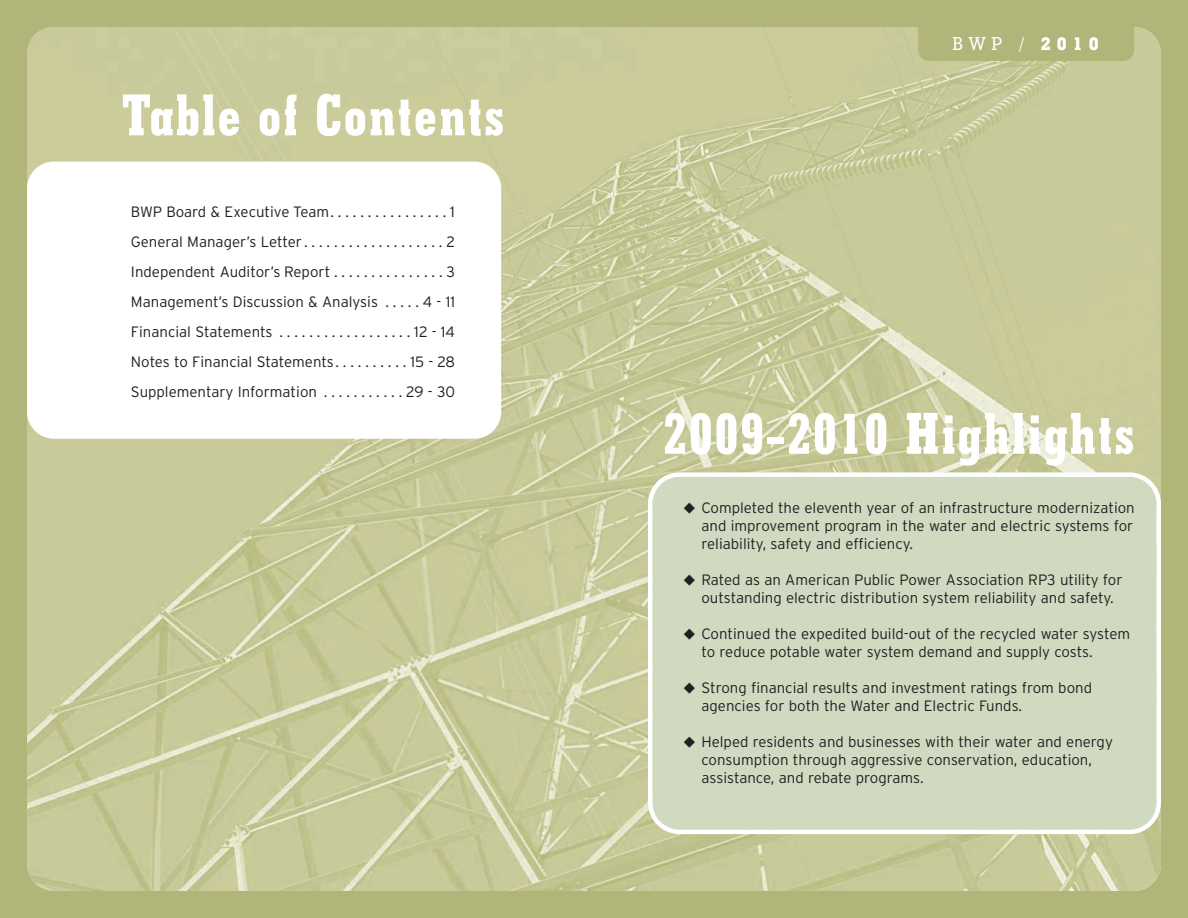
<style>
.page{position:relative;width:1188px;height:918px;background:#b1b579}
.page>*{position:absolute;margin:0;border:0;box-sizing:border-box;transform-origin:0 0}
.t1{font:60px "Geometric Slab 703 BT Xtra Bold Cond";letter-spacing:.04em;color:#fff}
.t2{font:500 18px "Geometric Slab 703 BT";color:#fff}
.t3{font:300 15px/18px "Interstate";color:#231f20}
.s1{font-family:"Geometric Slab 703 BT Xtra";font-weight:700}
</style>
<div class="page">
<img style="left:27px;top:27px;width:1134px;height:864px;border-radius:27px">
<div style="left:27px;top:162px;width:474px;height:277px;background:#fff;border-radius:27px"></div>
<div style="left:648px;top:472px;width:513px;height:362px;background:#d0dac1"></div>
<div style="left:918px;top:14px;width:216px;height:47px;background:#b1b579;border-radius:11px"></div>
<h1 class="t1" style="left:122px;top:94px;width:384px">Table of Contents</h1>
<p class="t3" style="left:131px;top:196px;width:326px;line-height:30px;text-align:justify">BWP Board &amp; Executive Team. . . . . . . . . . . . . . . . 1<br>General Manager’s Letter . . . . . . . . . . . . . . . . . . . 2<br>Independent Auditor’s Report . . . . . . . . . . . . . . . 3<br>Management’s Discussion &amp; Analysis . . . . . 4 - 11<br>Financial Statements . . . . . . . . . . . . . . . . . . 12 - 14<br>Notes to Financial Statements. . . . . . . . . . 15 - 28<br>Supplementary Information . . . . . . . . . . . 29 - 30</p>
<p class="t2" style="left:953px;top:37px;width:148px">BWP / <span class="s1">2010</span></p>
<h1 class="t1" style="left:664px;top:413px;width:472px">2009-2010 Highlights</h1>
<p class="t3" style="left:701px;top:498px;width:435px;text-align:justify;text-indent:-19px">◆ Completed the eleventh year of an infrastructure modernization and improvement program in the water and electric systems for reliability, safety and efficiency.</p>
<p class="t3" style="left:701px;top:570px;width:423px;text-indent:-19px">◆ Rated as an American Public Power Association RP3 utility for outstanding electric distribution system reliability and safety.</p>
<p class="t3" style="left:701px;top:624px;width:430px;text-indent:-19px">◆ Continued the expedited build-out of the recycled water system to reduce potable water system demand and supply costs.</p>
<p class="t3" style="left:701px;top:678px;width:392px;text-indent:-19px">◆ Strong financial results and investment ratings from bond agencies for both the Water and Electric Funds.</p>
<p class="t3" style="left:701px;top:732px;width:413px;text-indent:-19px">◆ Helped residents and businesses with their water and energy consumption through aggressive conservation, education, assistance, and rebate programs.</p>
</div>
